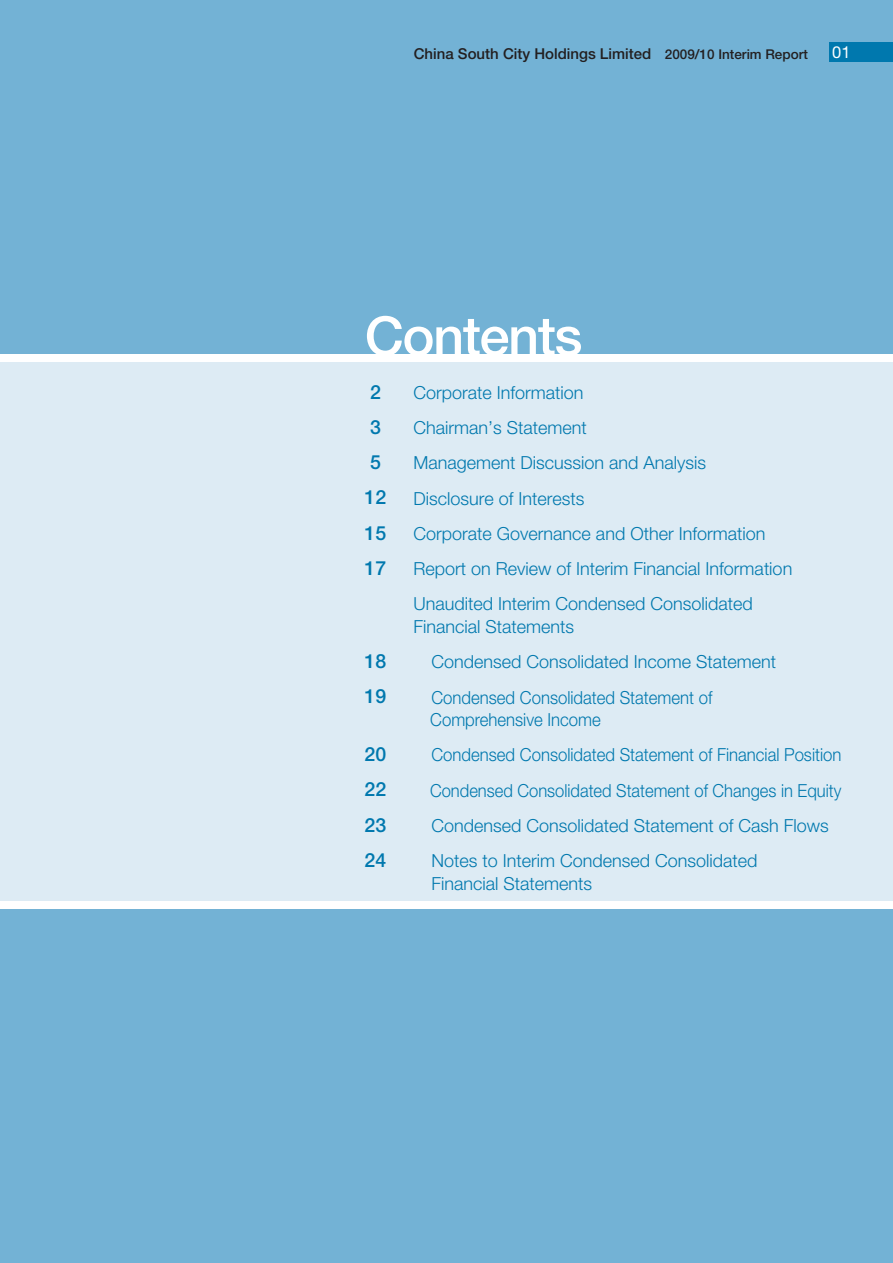
<style>
.page{position:relative;width:893px;height:1263px;background:#fff}
.page>*{position:absolute;margin:0;border:0;box-sizing:border-box;transform-origin:0 0}
.t1{font:500 54px "Helvetica Neue LT Std";letter-spacing:-.025em;color:#fff}
.t2{font:500 19.5px "Helvetica Neue LT Std";color:#0078ae}
.t3{font:300 18px/35.2px "Helvetica Neue LT Std";color:#0078ae}
.t4{font:300 18px/22.5px "Helvetica Neue LT Std";color:#0078ae;scale:.93 1}
.t5{font:300 18px "Helvetica Neue LT Std";color:#0078ae;scale:.92 1}
.t6{font:16.5px "Helvetica Neue LT Std";color:#fff}
.t7{font:500 15px "Helvetica Neue LT Std";color:#231f20}
.s1{font-size:13.5px}
</style>
<div class="page">
<div style="left:0;top:4px;width:893px;height:1259px;background:#ddebf4"></div>
<div style="left:0;top:0;width:893px;height:361px;background:#73b2d5"></div>
<div style="left:0;top:901px;width:893px;height:362px;background:#73b2d5"></div>
<div style="left:0;top:354px;width:893px;height:7px;background:#fff"></div>
<div style="left:0;top:901px;width:893px;height:7px;background:#fff"></div>
<div style="left:829px;top:43px;width:64px;height:19px;background:#0078ae"></div>
<p class="t7" style="left:414px;top:48px;width:396px">China South City Holdings Limited <span class="s1">2009/10 Interim Report</span></p>
<p class="t6" style="left:832px;top:46px;width:20px">01</p>
<h1 class="t1" style="left:365px;top:316px;width:219px">Contents</h1>
<p class="t2" style="left:370px;top:385px;width:12px">2</p>
<p class="t3" style="left:414px;top:377px;width:172px">Corporate Information</p>
<p class="t2" style="left:370px;top:420px;width:12px">3</p>
<p class="t3" style="left:414px;top:412px;width:175px">Chairman’s Statement</p>
<p class="t2" style="left:370px;top:455px;width:12px">5</p>
<p class="t3" style="left:414px;top:447px;width:294px">Management Discussion and Analysis</p>
<p class="t2" style="left:365px;top:490px;width:23px">12</p>
<p class="t3" style="left:414px;top:482px;width:173px">Disclosure of Interests</p>
<p class="t2" style="left:365px;top:526px;width:23px">15</p>
<p class="t3" style="left:414px;top:518px;width:353px">Corporate Governance and Other Information</p>
<p class="t2" style="left:365px;top:561px;width:23px">17</p>
<p class="t3" style="left:414px;top:553px;width:380px">Report on Review of Interim Financial Information<br>Unaudited Interim Condensed Consolidated</p>
<p class="t3" style="left:414px;top:611px;width:162px">Financial Statements</p>
<p class="t2" style="left:365px;top:654px;width:23px">18</p>
<p class="t3" style="left:432px;top:646px;width:346px">Condensed Consolidated Income Statement</p>
<p class="t2" style="left:365px;top:689px;width:23px">19</p>
<p class="t4" style="left:430px;top:688px;width:305px">Condensed Consolidated Statement of<br>Comprehensive Income</p>
<p class="t2" style="left:365px;top:747px;width:23px">20</p>
<p class="t4" style="left:432px;top:745px;width:442px">Condensed Consolidated Statement of Financial Position</p>
<p class="t2" style="left:365px;top:782px;width:23px">22</p>
<p class="t5" style="left:430px;top:783px;width:449px">Condensed Consolidated Statement of Changes in Equity</p>
<p class="t2" style="left:365px;top:817px;width:23px">23</p>
<p class="t3" style="left:432px;top:809px;width:399px">Condensed Consolidated Statement of Cash Flows</p>
<p class="t2" style="left:365px;top:853px;width:23px">24</p>
<p class="t3" style="left:432px;top:851px;width:328px;line-height:22.5px">Notes to Interim Condensed Consolidated<br>Financial Statements</p>
</div>
